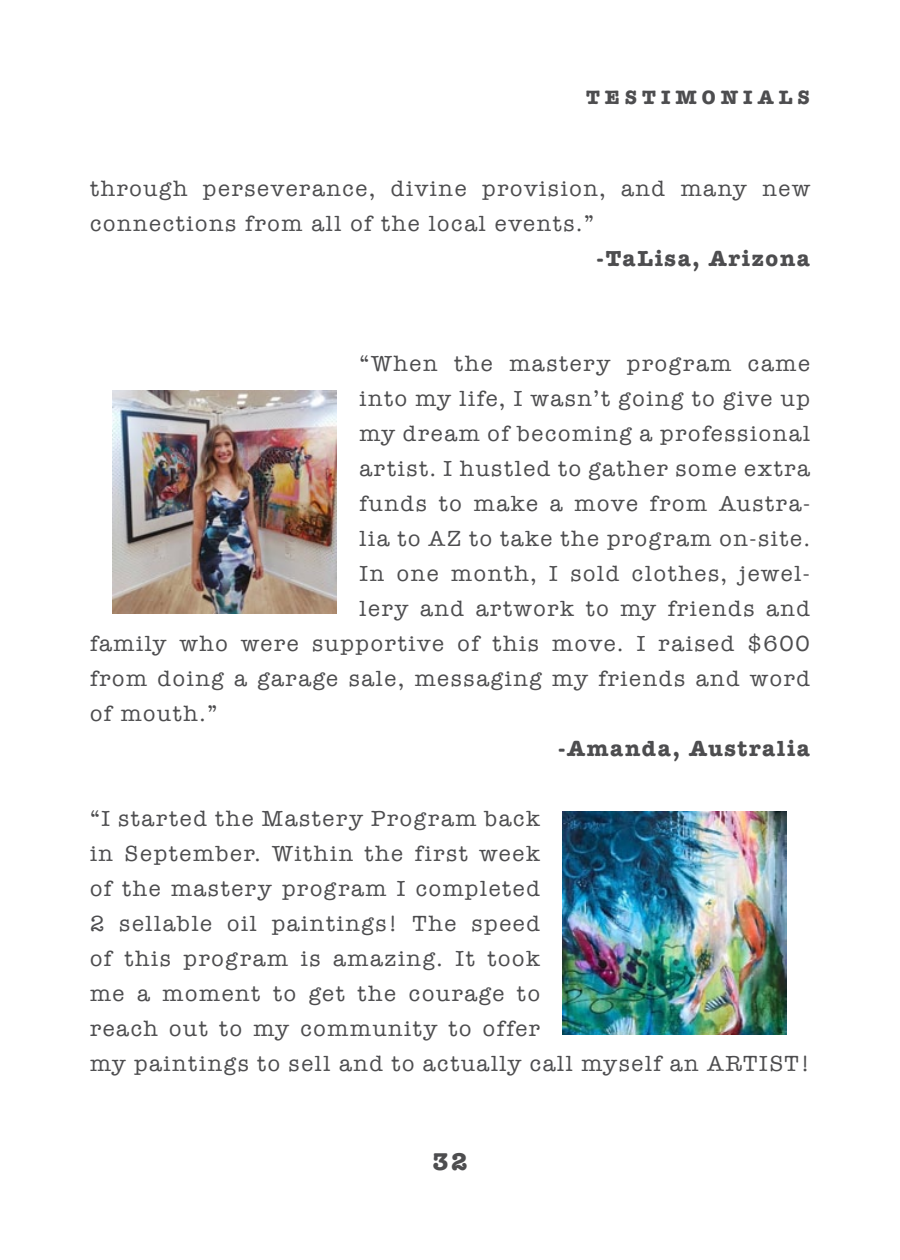
<style>
.page{position:relative;width:900px;height:1260px;background:#fff}
.page>*{position:absolute;margin:0;border:0;box-sizing:border-box;transform-origin:0 0}
.t1{font:700 25px "American Typewriter";color:#4d4d4f}
.t2{font:22.5px/35px "American Typewriter";letter-spacing:.075em;color:#4d4d4f}
.t3{font:700 22.5px "American Typewriter";letter-spacing:.075em;color:#4d4d4f}
.t4{font:700 20px "American Typewriter";letter-spacing:.25em;color:#4d4d4f}
</style>
<div class="page">
<img style="left:112px;top:390px;width:225px;height:223px">
<img style="left:562px;top:812px;width:225px;height:223px">
<p class="t4" style="left:586px;top:80px;width:223px">Testimonia ls</p>
<p class="t2" style="left:90px;top:170px;width:722px">through perseverance, divine provision, and many new connections from all of the local events.”</p>
<p class="t3" style="left:597px;top:239px;width:215px">-TaLisa, Arizona</p>
<p class="t2" style="left:359px;top:345px;width:452px">“When the mastery program came</p>
<p class="t2" style="left:359px;top:380px;width:452px">into my life, I wasn’t going to give up</p>
<p class="t2" style="left:359px;top:415px;width:452px">my dream of becoming a professional</p>
<p class="t2" style="left:359px;top:450px;width:452px">artist. I hustled to gather some extra</p>
<p class="t2" style="left:359px;top:485px;width:452px">funds to make a move from Austra-</p>
<p class="t2" style="left:359px;top:520px;width:452px">lia to AZ to take the program on-site.</p>
<p class="t2" style="left:359px;top:555px;width:452px">In one month, I sold clothes, jewel-</p>
<p class="t2" style="left:359px;top:590px;width:452px">lery and artwork to my friends and</p>
<p class="t2" style="left:90px;top:625px;width:721px">family who were supportive of this move. I raised $600</p>
<p class="t2" style="left:90px;top:660px;width:722px">from doing a garage sale, messaging my friends and word</p>
<p class="t2" style="left:90px;top:695px;width:129px">of mouth.”</p>
<p class="t3" style="left:558px;top:729px;width:253px">-Amanda, Australia</p>
<p class="t2" style="left:90px;top:800px;width:722px">“I started the Mastery Program back<br>in September. Within the first week<br>of the mastery program I completed<br>2 sellable oil paintings! The speed<br>of this program is amazing. It took<br>me a moment to get the courage to<br>reach out to my community to offer<br>my paintings to sell and to actually call myself an ARTIST!</p>
<p class="t1" style="left:432px;top:1140px;width:37px">32</p>
</div>
